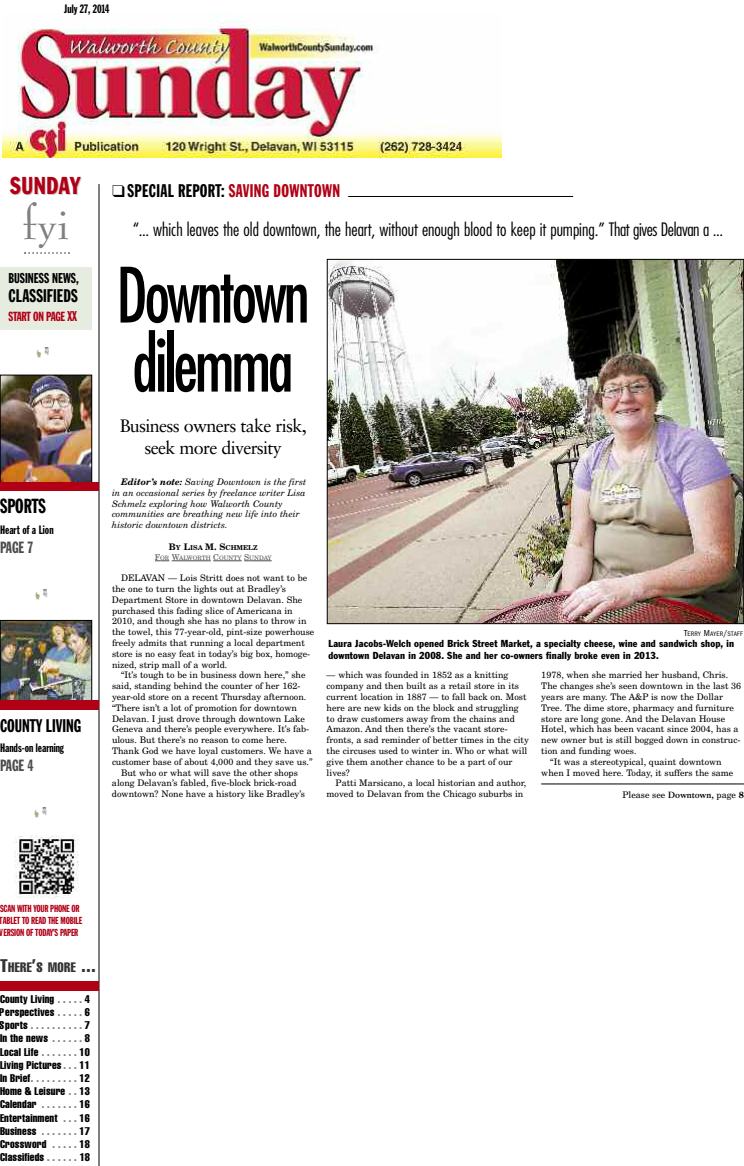
<style>
.page{position:relative;width:744px;height:1166px;background:#fff}
.page>*{position:absolute;margin:0;border:0;box-sizing:border-box;transform-origin:0 0}
.t1{font:condensed 74px/69px "Futura";letter-spacing:-.04em;color:#000;scale:.9 1}
.t2{font:48px "Bernhard Modern";color:#808080}
.t3{font:condensed 24px "Franklin Gothic";letter-spacing:.03em;color:#b10016;scale:.85 1}
.t4{font:20px "Franklin Gothic Extra Cond";color:#000}
.t5{font:300 condensed 18px "Futura";color:#000}
.t6{font:18px "Franklin Gothic Extra Cond";letter-spacing:.02em;color:#000}
.t7{font:18px/22px "Sabon";letter-spacing:-.04em;color:#000;text-align:center}
.t8{font:18px "Franklin Gothic Extra Cond";color:#000}
.t9{font:16px "Franklin Gothic Extra Cond";color:#4d4d4d}
.t10{font:14px "Franklin Gothic Extra Cond";color:#000}
.t11{font:extra-condensed 13.5px "Helvetica";letter-spacing:.03em;color:#333}
.t12{font:13px "Franklin Gothic Extra Cond";letter-spacing:-.02em;color:#b10016}
.t13{font:12px "Franklin Gothic Extra Cond";color:#000}
.t14{font:extra-condensed 11px/13.2px "Helvetica";letter-spacing:.015em;color:#000;text-align:justify}
.t15{font:condensed 10px/12px "Franklin Gothic";letter-spacing:.015em;color:#000}
.t16{font:10px/12px "Franklin Gothic Extra Cond";letter-spacing:-.02em;color:#b10016}
.t17{font:9px/10.8px "New Century Schlbk";color:#000}
.t18{font:italic 9px/10.8px "New Century Schlbk";color:#000}
.t19{font:6.8px "Franklin Got Cd ITC";letter-spacing:.035em;color:#000}
.t20{font:700 6.8px "New Century Schlbk";color:#000}
.t21{font:6px "New Century Schlbk";color:#4d4d4d}
.s1{font-size:14px}
.s2{color:#b10016}
.s3{font-weight:700}
.s4{font-size:9px}
.s5{font-size:8px}
.s6{font-family:"Sabon";font-weight:700}
.s7{font-size:18px}
.s8{color:#808080}
</style>
<div class="page">
<svg style="left:155px;top:560px;width:24px;height:1px"></svg>
<hr style="left:179px;top:560px;width:32px;height:1px;background:#4d4d4d">
<svg style="left:213px;top:560px;width:59px;height:1px"></svg>
<svg style="left:24px;top:252px;width:46px;height:2px"></svg>
<hr style="left:99px;top:184px;width:1px;height:981px;background:#000">
<hr style="left:348px;top:196px;width:225px;height:1px;background:#000">
<div style="left:0;top:267px;width:92px;height:62px;background:#e7ece0"></div>
<img style="left:3px;top:21px;width:499px;height:137px">
<div style="left:0;top:980px;width:99px;height:10px;background:#b10016"></div>
<img style="left:329px;top:261px;width:413px;height:361px">
<div style="left:327px;top:259px;width:417px;height:365px;border:1px solid #000"></div>
<img style="left:2px;top:622px;width:88px;height:76px">
<div style="left:0;top:620px;width:92px;height:80px;border:1px solid #000"></div>
<img style="left:2px;top:377px;width:88px;height:105px">
<div style="left:0;top:375px;width:92px;height:112px;border:1px solid #000"></div>
<div style="left:0;top:482px;width:99px;height:9px;background:#b10016"></div>
<div style="left:0;top:700px;width:99px;height:10px;background:#b10016"></div>
<img style="left:15px;top:835px;width:64px;height:63px">
<hr style="left:541px;top:783px;width:203px;height:1px;background:#000">
<h3 class="t13" style="left:64px;top:4px;width:46px">July 27, 2014</h3>
<h3 class="t3" style="left:10px;top:177px;width:85px">SUNDAY</h3>
<h2 class="t2" style="left:22px;top:202px;width:49px">fyi</h2>
<h3 class="t10" style="left:9px;top:273px;width:72px">BUSINESS NEWS,</h3>
<h3 class="t6" style="left:9px;top:289px;width:71px">CLASSIFIEDS</h3>
<h3 class="t12" style="left:9px;top:312px;width:70px">START ON PAGE <span class="s1">XX</span></h3>
<h3 class="t4" style="left:0;top:498px;width:47px">SPORTS</h3>
<h3 class="t13" style="left:0;top:525px;width:55px">Heart of a Lion</h3>
<h3 class="t9" style="left:0;top:542px;width:34px">PAGE 7</h3>
<h3 class="t8" style="left:0;top:719px;width:83px">COUNTY LIVING</h3>
<h3 class="t13" style="left:0;top:743px;width:65px">Hands-on learning</h3>
<h3 class="t9" style="left:0;top:759px;width:35px">PAGE 4</h3>
<h3 class="t6" style="left:112px;top:184px;width:230px">❑ SPECIAL REPORT: <span class="s2">SAVING DOWNTOWN</span></h3>
<h3 class="t5" style="left:133px;top:221px;width:592px">“... which leaves the old downtown, the heart, without enough blood to keep it pumping.” That gives Delavan a ...</h3>
<h1 class="t1" style="left:116px;top:265px;width:216px">Downtown dilemma</h1>
<h3 class="t7" style="left:120px;top:416px;width:188px">Business owners take risk, seek more diversity</h3>
<p class="t18" style="left:112px;top:476px;width:196px;text-indent:9px"><span class="s3">Editor’s note:</span> Saving Downtown is the first in an occasional series by freelance writer Lisa Schmelz exploring how Walworth County communities are breathing new life into their historic downtown districts.</p>
<p class="t20" style="left:169px;top:543px;width:90px"><span class="s4">B</span>Y <span class="s4">L</span>ISA <span class="s4">M. S</span>CHMELZ</p>
<p class="t21" style="left:155px;top:554px;width:118px"><span class="s5">F</span>OR <span class="s5">W</span>ALWORTH <span class="s5">C</span>OUNTY <span class="s5">S</span>UNDAY</p>
<p class="t17" style="left:112px;top:572px;width:204px;text-indent:9px">DELAVAN — Lois Stritt does not want to be the one to turn the lights out at Bradley’s Department Store in downtown Delavan. She purchased this fading slice of Americana in 2010, and though she has no plans to throw in the towel, this 77-year-old, pint-size powerhouse freely admits that running a local department store is no easy feat in today’s big box, homoge&shy;nized, strip mall of a world.</p>
<p class="t17" style="left:121px;top:670px;width:186px">“It’s tough to be in business down here,” she</p>
<p class="t17" style="left:112px;top:680px;width:190px">said, standing behind the counter of her 162-</p>
<p class="t17" style="left:112px;top:691px;width:196px">year-old store on a recent Thursday afternoon.</p>
<p class="t17" style="left:112px;top:702px;width:186px">“There isn’t a lot of promotion for downtown</p>
<p class="t17" style="left:112px;top:713px;width:194px">Delavan. I just drove through downtown Lake</p>
<p class="t17" style="left:112px;top:724px;width:199px">Geneva and there’s people everywhere. It’s fab-</p>
<p class="t17" style="left:112px;top:734px;width:177px">ulous. But there’s no reason to come here.</p>
<p class="t17" style="left:112px;top:745px;width:201px">Thank God we have loyal customers. We have a</p>
<p class="t17" style="left:112px;top:756px;width:202px">customer base of about 4,000 and they save us.”</p>
<p class="t17" style="left:121px;top:767px;width:178px">But who or what will save the other shops</p>
<p class="t17" style="left:112px;top:778px;width:186px">along Delavan’s fabled, five-block brick-road</p>
<p class="t17" style="left:112px;top:788px;width:195px">downtown? None have a history like Bradley’s</p>
<p class="t19" style="left:684px;top:629px;width:60px"><span class="s4">T</span>ERRY <span class="s4">M</span>AYER<span class="s4">/</span>STAFF</p>
<p class="t15" style="left:328px;top:638px;width:407px">Laura Jacobs-Welch opened Brick Street Market, a specialty cheese, wine and sandwich shop, in downtown Delavan in 2008. She and her co-owners finally broke even in 2013.</p>
<p class="t17" style="left:327px;top:670px;width:204px">— which was founded in 1852 as a knitting company and then built as a retail store in its current location in 1887 — to fall back on. Most here are new kids on the block and struggling to draw customers away from the chains and Amazon. And then there’s the vacant store&shy;fronts, a sad reminder of better times in the city the circuses used to winter in. Who or what will give them another chance to be a part of our lives?</p>
<p class="t17" style="left:327px;top:778px;width:201px;text-indent:9px">Patti Marsicano, a local historian and author, moved to Delavan from the Chicago suburbs in</p>
<p class="t17" style="left:541px;top:670px;width:188px">1978, when she married her husband, Chris.</p>
<p class="t17" style="left:541px;top:680px;width:201px">The changes she’s seen downtown in the last 36</p>
<p class="t17" style="left:541px;top:691px;width:183px">years are many. The A&amp;P is now the Dollar</p>
<p class="t17" style="left:541px;top:702px;width:194px">Tree. The dime store, pharmacy and furniture</p>
<p class="t17" style="left:541px;top:713px;width:185px">store are long gone. And the Delavan House</p>
<p class="t17" style="left:541px;top:724px;width:199px">Hotel, which has been vacant since 2004, has a</p>
<p class="t17" style="left:541px;top:734px;width:201px">new owner but is still bogged down in construc-</p>
<p class="t17" style="left:541px;top:745px;width:97px">tion and funding woes.</p>
<p class="t17" style="left:550px;top:756px;width:173px">“It was a stereotypical, quaint downtown</p>
<p class="t17" style="left:541px;top:767px;width:194px">when I moved here. Today, it suffers the same</p>
<p class="t17" style="left:623px;top:789px;width:123px">Please see <span class="s6">Downtown,</span> page <span class="s3">8</span></p>
<p class="t16" style="left:0;top:903px;width:84px">SCAN WITH YOUR PHONE OR<br>TABLET TO READ THE MOBILE<br>VERSION OF TODAY’S PAPER</p>
<h3 class="t11" style="left:0;top:962px;width:97px"><span class="s7">T</span>HERE<span class="s7">’</span>S MORE <span class="s7">...</span></h3>
<p class="t14" style="left:0;top:993px;width:92px">County Living <span class="s8">. . . . .</span> 4<br>Perspectives <span class="s8">. . . . .</span> 6<br>Sports<span class="s8">..........</span>7<br>Inthenews <span class="s8">......</span>8<br>LocalLife<span class="s8">.......</span>10<br>Living Pictures <span class="s8">. . .</span> 11<br>InBrief<span class="s8">.........</span>12<br>Home &amp; Leisure <span class="s8">. .</span> 13<br>Calendar <span class="s8">. . . . . . .</span> 16<br>Entertainment <span class="s8">. . .</span> 16<br>Business <span class="s8">. . . . . . .</span> 17<br>Crossword <span class="s8">. . . . .</span> 18<br>Classifieds <span class="s8">. . . . . .</span> 18</p>
</div>
